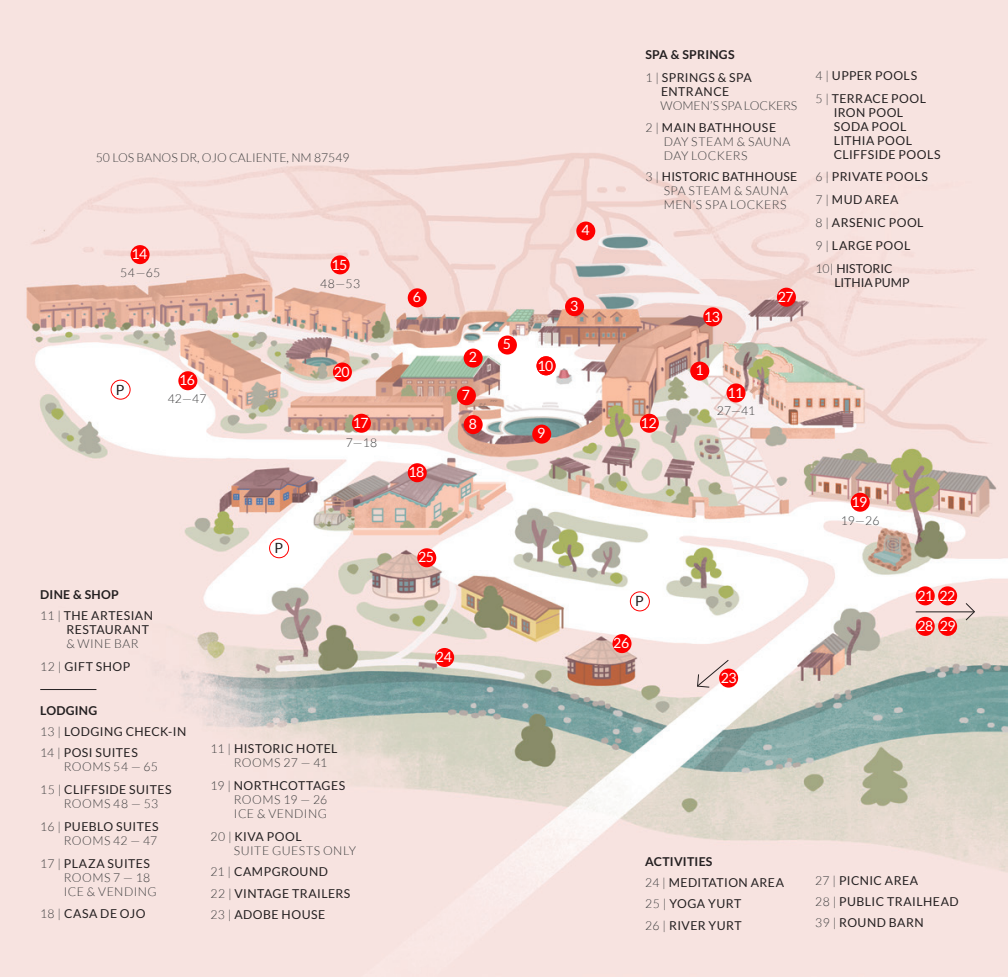
<style>
.page{position:relative;width:1008px;height:977px;background:#fff}
.page>*{position:absolute;margin:0;border:0;box-sizing:border-box;transform-origin:0 0}
.t1{font:14px/30.3px "Lato";letter-spacing:-.03em;color:#fff}
.t2{font:14px "Lato";color:#231f20}
.t3{font:12.25px/21px "Lato";letter-spacing:.04em;color:#231f20}
.t4{font:300 12.25px/14px "Lato";letter-spacing:.03em;color:#3e3e3f}
.t5{font:300 12.25px "Lato";color:#3e3e3f}
.t6{font:300 12.25px/22.8px "Lato";letter-spacing:-.005em;color:#3e3e3f}
.t7{font:700 12.25px/22.8px "Lato";letter-spacing:.02em;color:#231f20}
.t8{font:12.25px "Lato";letter-spacing:-.005em;color:#231f20}
.s1{color:#404041}
.s2{font-weight:700}
.s3{font-weight:300;color:#3e3e3f}
.s4{font-weight:400;color:#231f20}
.s5{font-weight:300;color:#404041}
.s6{font-weight:400}
</style>
<div class="page">
<img style="left:0;top:0;width:1008px;height:976px">
<div style="left:565px;top:297px;width:19px;height:19px;background:#f00;border-radius:50%"></div>
<div style="left:532px;top:424px;width:19px;height:19px;background:#f00;border-radius:50%"></div>
<div style="left:464px;top:415px;width:19px;height:19px;background:#f00;border-radius:50%"></div>
<div style="left:457px;top:386px;width:19px;height:19px;background:#f00;border-radius:50%"></div>
<div style="left:576px;top:221px;width:19px;height:19px;background:#f00;border-radius:50%"></div>
<div style="left:408px;top:288px;width:19px;height:19px;background:#f00;border-radius:50%"></div>
<div style="left:498px;top:335px;width:19px;height:19px;background:#f00;border-radius:50%"></div>
<div style="left:464px;top:348px;width:19px;height:19px;background:#f00;border-radius:50%"></div>
<div style="left:690px;top:361px;width:19px;height:19px;background:#f00;border-radius:50%"></div>
<div style="left:111px;top:380px;width:19px;height:19px;background:#fff;border-radius:50%"></div>
<div style="left:111px;top:380px;width:20px;height:19px;border:1px solid #f00;border-radius:50%"></div>
<div style="left:270px;top:538px;width:19px;height:19px;background:#fff;border-radius:50%"></div>
<div style="left:269px;top:538px;width:20px;height:20px;border:1px solid #f00;border-radius:50%"></div>
<div style="left:630px;top:592px;width:19px;height:19px;background:#fff;border-radius:50%"></div>
<div style="left:630px;top:591px;width:20px;height:20px;border:1px solid #f00;border-radius:50%"></div>
<div style="left:537px;top:356px;width:19px;height:19px;background:#f00;border-radius:50%"></div>
<div style="left:727px;top:383px;width:19px;height:19px;background:#f00;border-radius:50%"></div>
<svg style="left:640px;top:413px;width:19px;height:20px"></svg>
<div style="left:703px;top:307px;width:19px;height:19px;background:#f00;border-radius:50%"></div>
<div style="left:331px;top:255px;width:19px;height:19px;background:#f00;border-radius:50%"></div>
<div style="left:131px;top:245px;width:19px;height:19px;background:#f00;border-radius:50%"></div>
<div style="left:178px;top:371px;width:19px;height:19px;background:#f00;border-radius:50%"></div>
<div style="left:333px;top:362px;width:19px;height:19px;background:#f00;border-radius:50%"></div>
<div style="left:352px;top:414px;width:19px;height:19px;background:#f00;border-radius:50%"></div>
<div style="left:408px;top:463px;width:19px;height:19px;background:#f00;border-radius:50%"></div>
<div style="left:417px;top:548px;width:19px;height:19px;background:#f00;border-radius:50%"></div>
<div style="left:613px;top:634px;width:19px;height:19px;background:#f00;border-radius:50%"></div>
<div style="left:916px;top:586px;width:19px;height:19px;background:#f00;border-radius:50%"></div>
<div style="left:938px;top:586px;width:19px;height:19px;background:#f00;border-radius:50%"></div>
<div style="left:916px;top:617px;width:19px;height:19px;background:#f00;border-radius:50%"></div>
<div style="left:938px;top:617px;width:19px;height:19px;background:#f00;border-radius:50%"></div>
<div style="left:719px;top:668px;width:19px;height:19px;background:#f00;border-radius:50%"></div>
<div style="left:777px;top:288px;width:19px;height:19px;background:#f00;border-radius:50%"></div>
<div style="left:435px;top:648px;width:19px;height:19px;background:#f00;border-radius:50%"></div>
<div style="left:851px;top:492px;width:19px;height:19px;background:#f00;border-radius:50%"></div>
<hr style="left:916px;top:611px;width:58px;height:1px;background:#231f20">
<svg style="left:965px;top:602px;width:11px;height:19px"></svg>
<hr style="left:40px;top:689px;width:56px;height:1px;background:#231f20">
<svg style="left:696px;top:659px;width:34px;height:29px"></svg>
<svg style="left:642px;top:418px;width:14px;height:10px"></svg>
<p class="t5" style="left:96px;top:152px;width:255px">50 LOS BANOS DR, OJO CALIENTE, NM 87549</p>
<p class="t1" style="left:131px;top:239px;width:17px">14</p>
<p class="t4" style="left:120px;top:266px;width:41px">54<span class="s1">—</span>65</p>
<p class="t2" style="left:116px;top:381px;width:10px">P</p>
<p class="t1" style="left:179px;top:365px;width:17px">16</p>
<p class="t4" style="left:168px;top:392px;width:40px">42<span class="s1">—</span>47</p>
<p class="t3" style="left:40px;top:584px;width:114px"><span class="s2">DINE &amp; SHOP<br></span><span class="s3">11 |</span> THE ARTESIAN</p>
<p class="t3" style="left:66px;top:619px;width:84px">RESTAURANT</p>
<p class="t4" style="left:40px;top:633px;width:100px;line-height:22.8px;text-indent:26px">&amp; WINE BAR<br>12 | <span class="s4">GIFT SHOP</span></p>
<p class="t1" style="left:331px;top:250px;width:17px">15</p>
<p class="t4" style="left:320px;top:278px;width:42px">48<span class="s1">—</span>53</p>
<p class="t1" style="left:334px;top:357px;width:17px">20</p>
<p class="t1" style="left:353px;top:408px;width:17px">17</p>
<p class="t4" style="left:346px;top:436px;width:33px">7<span class="s1">—</span>18</p>
<p class="t2" style="left:274px;top:540px;width:10px">P</p>
<p class="t3" style="left:40px;top:700px;width:148px"><span class="s2">LODGING<br></span><span class="s3">13 |</span> LODGING CHECK-IN<br><span class="s3">14 |</span> POSI SUITES</p>
<p class="t3" style="left:40px;top:755px;width:133px;line-height:22.8px;text-indent:23px"><span class="s3">ROOMS 54</span> <span class="s5">—</span> <span class="s3">65<br>15 |</span> CLIFFSIDE SUITES</p>
<p class="t4" style="left:40px;top:793px;width:120px;line-height:22.8px;text-align:right">ROOMS 48 <span class="s1">—</span> 53<br>16 | <span class="s4">PUEBLO SUITES</span></p>
<p class="t4" style="left:40px;top:829px;width:119px;line-height:22.8px;text-indent:23px">ROOMS 42 <span class="s1">—</span> 47<br>17 | <span class="s4">PLAZA SUITES</span></p>
<p class="t4" style="left:64px;top:871px;width:95px">ROOMS 7 <span class="s1">—</span> 18<br>ICE &amp; VENDING</p>
<p class="t3" style="left:40px;top:903px;width:107px"><span class="s3">18 |</span> CASA DE OJO</p>
<p class="t3" style="left:234px;top:741px;width:105px;line-height:14px;text-indent:-23px"><span class="s3">11 |</span> HISTORIC HOTEL<br><span class="s3">ROOMS 27</span> <span class="s5">—</span> <span class="s3">41</span></p>
<p class="t4" style="left:210px;top:779px;width:136px;text-align:center">19 | <span class="s4">NORTHCOTTAGES<br></span>ROOMS 19 <span class="s1">—</span> 26<br>ICE &amp; VENDING</p>
<p class="t4" style="left:234px;top:830px;width:124px;text-indent:-23px">20 | <span class="s4">KIVA POOL<br></span>SUITE GUESTS ONLY</p>
<p class="t3" style="left:210px;top:860px;width:142px;line-height:22.8px"><span class="s3">21 |</span> CAMPGROUND<br><span class="s3">22 |</span> VINTAGE TRAILERS</p>
<p class="t3" style="left:210px;top:904px;width:116px"><span class="s3">23 |</span> ADOBE HOUSE</p>
<p class="t1" style="left:413px;top:282px;width:10px">6</p>
<p class="t1" style="left:409px;top:457px;width:17px">18</p>
<p class="t1" style="left:469px;top:342px;width:10px">2</p>
<p class="t1" style="left:462px;top:380px;width:10px">7</p>
<p class="t1" style="left:469px;top:409px;width:10px">8</p>
<p class="t1" style="left:503px;top:329px;width:10px">5</p>
<p class="t1" style="left:418px;top:542px;width:17px">25</p>
<p class="t1" style="left:436px;top:642px;width:17px">24</p>
<p class="t1" style="left:581px;top:215px;width:10px">4</p>
<p class="t1" style="left:570px;top:291px;width:10px">3</p>
<p class="t1" style="left:537px;top:351px;width:17px">10</p>
<p class="t1" style="left:537px;top:418px;width:10px">9</p>
<p class="t7" style="left:645px;top:43px;width:108px">SPA &amp; SPRINGS<br><span class="s3">1 |</span> <span class="s6">SPRINGS &amp; SPA</span></p>
<p class="t3" style="left:661px;top:81px;width:70px">ENTRANCE</p>
<p class="t6" style="left:645px;top:95px;width:153px;text-indent:15px">WOMEN’S SPA LOCKERS<br>2 | <span class="s4">MAIN BATHHOUSE</span></p>
<p class="t4" style="left:664px;top:136px;width:128px">DAY STEAM &amp; SAUNA<br>DAY LOCKERS</p>
<p class="t4" style="left:664px;top:171px;width:135px;text-indent:-18px">3 | <span class="s4">HISTORIC BATHHOUSE<br></span>SPA STEAM &amp; SAUNA<br>MEN’S SPA LOCKERS</p>
<p class="t1" style="left:704px;top:301px;width:17px">13</p>
<p class="t1" style="left:695px;top:355px;width:10px">1</p>
<p class="t1" style="left:727px;top:378px;width:17px">11</p>
<p class="t4" style="left:717px;top:404px;width:40px">27<span class="s1">—</span>41</p>
<p class="t1" style="left:778px;top:282px;width:17px">27</p>
<p class="t3" style="left:815px;top:64px;width:112px;line-height:22.8px"><span class="s3">4 |</span> UPPER POOLS<br><span class="s3">5 |</span> TERRACE POOL</p>
<p class="t3" style="left:834px;top:105px;width:109px;line-height:14px">IRON POOL<br>SODA POOL<br>LITHIA POOL<br>CLIFFSIDE POOLS</p>
<p class="t3" style="left:815px;top:166px;width:114px;line-height:22.8px"><span class="s3">6 |</span> PRIVATE POOLS<br><span class="s3">7 |</span> MUD AREA<br><span class="s3">8 |</span> ARSENIC POOL<br><span class="s3">9 |</span> LARGE POOL<br><span class="s3">10|</span> HISTORIC</p>
<p class="t8" style="left:835px;top:275px;width:77px">LITHIA PUMP</p>
<p class="t1" style="left:852px;top:487px;width:17px">19</p>
<p class="t4" style="left:841px;top:515px;width:40px">19<span class="s1">—</span>26</p>
<p class="t2" style="left:635px;top:593px;width:10px">P</p>
<p class="t1" style="left:613px;top:628px;width:17px">26</p>
<p class="t1" style="left:721px;top:662px;width:17px">23</p>
<p class="t1" style="left:917px;top:580px;width:40px">21 22<br>28 29</p>
<p class="t3" style="left:645px;top:851px;width:140px"><span class="s2">ACTIVITIES<br></span><span class="s3">24 |</span> MEDITATION AREA<br><span class="s3">25 |</span> YOGA YURT<br><span class="s3">26 |</span> RIVER YURT</p>
<p class="t3" style="left:815px;top:870px;width:145px"><span class="s3">27 |</span> PICNIC AREA<br><span class="s3">28 |</span> PUBLIC TRAILHEAD<br><span class="s3">39 |</span> ROUND BARN</p>
</div>
